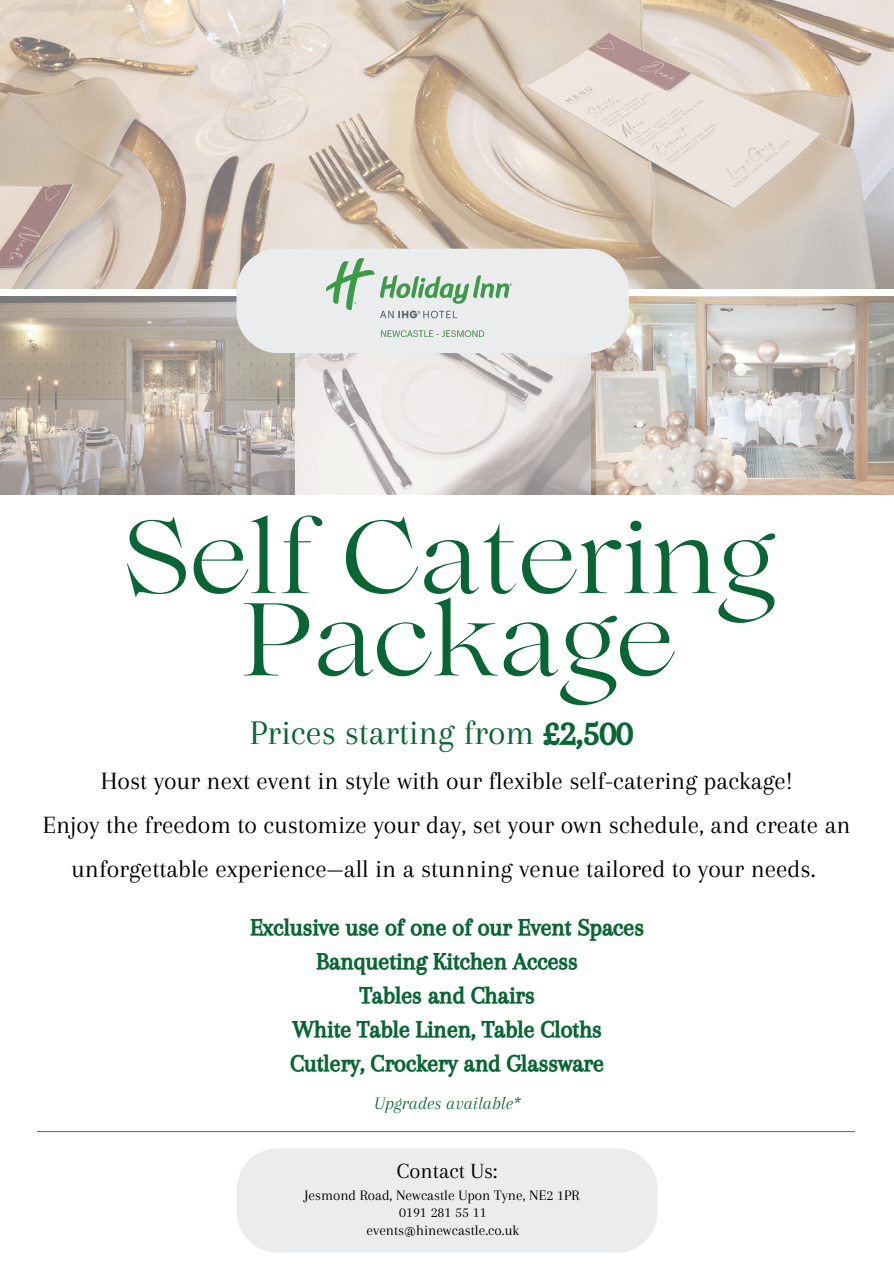
<style>
.page{position:relative;width:894px;height:1264px;background:#fff}
.page>*{position:absolute;margin:0;border:0;box-sizing:border-box;transform-origin:0 0}
.t1{font:102.75px/82.3px "Lovelace";color:#096533;text-align:center}
.t2{font:35.85px "Arapey";color:#096533}
.t3{font:25.8px/43.8px "Arapey";color:#000;text-align:center}
.t4{font:24.45px/33.9px "CA Generated";color:#096533;text-align:center}
.t5{font:22.5px "Arapey";color:#000}
.t6{font:italic 18.45px "Arapey";color:#096533}
.t7{font:15px "Arapey";color:#000}
.s1{font-family:"CA Generated"}
</style>
<div class="page">
<img style="left:294px;top:353px;width:297px;height:141px">
<img style="left:0;top:0;width:893px;height:288px">
<img style="left:591px;top:296px;width:302px;height:198px">
<img style="left:0;top:296px;width:294px;height:198px">
<svg style="left:236px;top:249px;width:392px;height:104px;background:#e6e5e5"></svg>
<img style="left:301px;top:253px;width:262px;height:96px">
<hr style="left:37px;top:1130px;width:817px;height:2px;background:#707273">
<div style="left:237px;top:1148px;width:420px;height:104px;background:#ebeced;border-radius:41px"></div>
<h1 class="t1" style="left:120px;top:509px;width:656px">Self Catering<br>Package</h1>
<h2 class="t2" style="left:250px;top:712px;width:384px">Prices starting from <span class="s1">£2,500</span></h2>
<p class="t3" style="left:43px;top:759px;width:809px">Host your next event in style with our flexible self-catering package!<br>Enjoy the freedom to customize your day, set your own schedule, and create an unforgettable experience—all in a stunning venue tailored to your needs.</p>
<p class="t4" style="left:250px;top:910px;width:395px">Exclusive use of one of our Event Spaces<br>Banqueting Kitchen Access<br>Tables and Chairs<br>White Table Linen, Table Cloths<br>Cutlery, Crockery and Glassware</p>
<p class="t6" style="left:374px;top:1093px;width:148px">Upgrades available*</p>
<p class="t5" style="left:397px;top:1158px;width:102px">Contact Us:</p>
<p class="t7" style="left:304px;top:1187px;width:276px">Jesmond Road, Newcastle Upon Tyne, NE2 1PR</p>
<p class="t7" style="left:399px;top:1204px;width:89px">0191 281 55 11</p>
<p class="t7" style="left:366px;top:1221px;width:154px">events@hinewcastle.co.uk</p>
</div>
